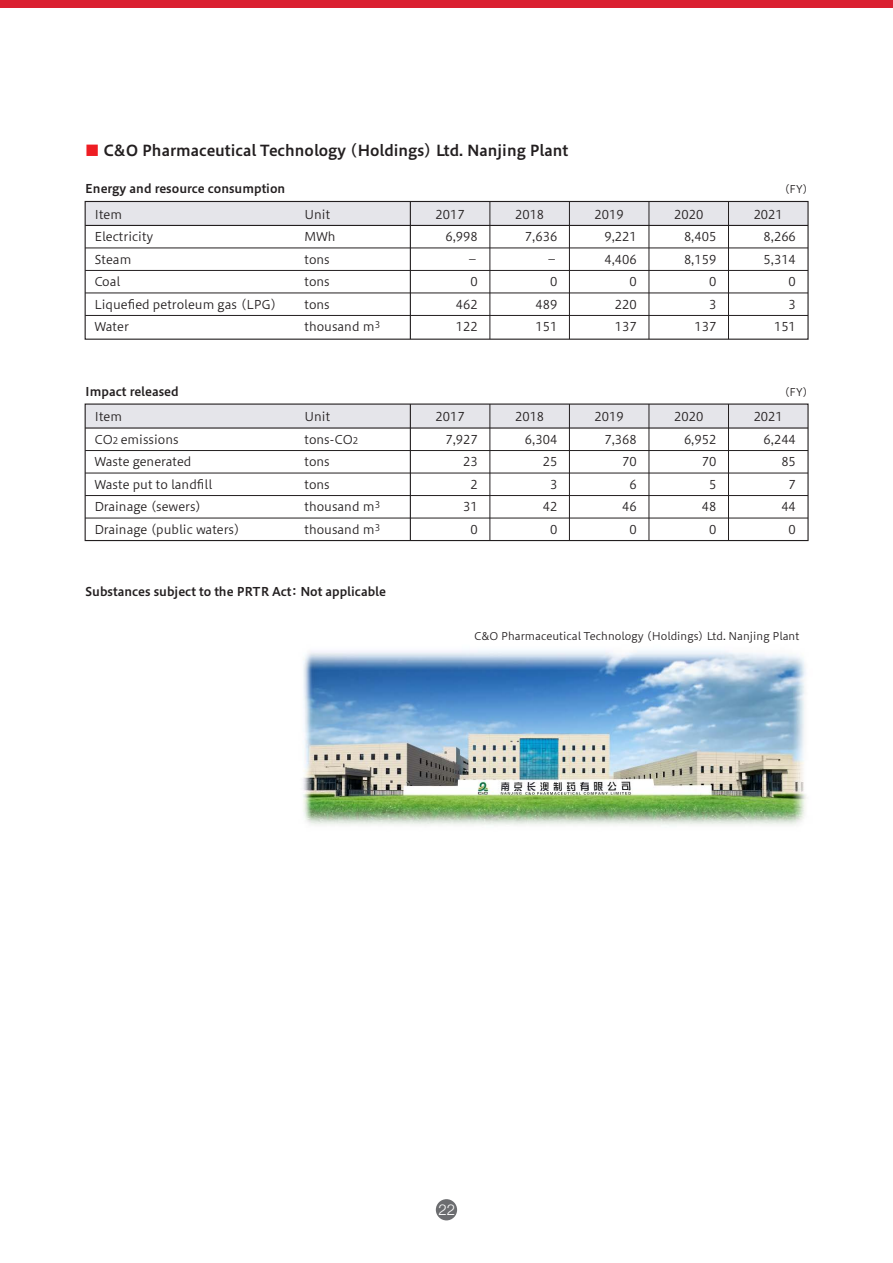
<style>
.page{position:relative;width:893px;height:1263px;background:#fff}
.page>*{position:absolute;margin:0;border:0;box-sizing:border-box;transform-origin:0 0}
.t1{font:15px "Hiragino UD Sans F Std N W6";color:#231f20}
.t2{font:300 15px "Helvetica Neue";color:#fff}
.t3{font:12px/22.5px "Hiragino UD Sans F Std N W3";color:#231f20}
.t4{font:12px "Hiragino UD Sans F Std N W6";color:#231f20}
.t5{font:10.5px "Hiragino UD Sans F Std N W3";color:#231f20}
.s1{color:#ee1d23}
.s2{font-size:9px}
</style>
<div class="page">
<img style="left:303px;top:650px;width:504px;height:176px">
<svg style="left:84px;top:200px;width:725px;height:140px"></svg>
<hr style="left:490px;top:201px;width:1px;height:138px;background:#231f20">
<hr style="left:569px;top:201px;width:1px;height:138px;background:#231f20">
<hr style="left:649px;top:201px;width:1px;height:138px;background:#231f20">
<hr style="left:728px;top:201px;width:1px;height:138px;background:#231f20">
<hr style="left:410px;top:201px;width:1px;height:138px;background:#231f20">
<hr style="left:85px;top:293px;width:723px;height:1px;background:#231f20">
<hr style="left:85px;top:315px;width:723px;height:1px;background:#231f20">
<hr style="left:85px;top:270px;width:723px;height:1px;background:#231f20">
<hr style="left:85px;top:248px;width:723px;height:1px;background:#231f20">
<hr style="left:85px;top:225px;width:723px;height:1px;background:#231f20">
<svg style="left:84px;top:403px;width:725px;height:139px"></svg>
<hr style="left:490px;top:404px;width:1px;height:136px;background:#231f20">
<hr style="left:569px;top:404px;width:1px;height:136px;background:#231f20">
<hr style="left:649px;top:404px;width:1px;height:136px;background:#231f20">
<hr style="left:728px;top:404px;width:1px;height:136px;background:#231f20">
<hr style="left:410px;top:404px;width:1px;height:136px;background:#231f20">
<hr style="left:85px;top:518px;width:723px;height:1px;background:#231f20">
<hr style="left:85px;top:495px;width:723px;height:1px;background:#231f20">
<hr style="left:85px;top:473px;width:723px;height:1px;background:#231f20">
<hr style="left:85px;top:450px;width:723px;height:1px;background:#231f20">
<hr style="left:85px;top:427px;width:723px;height:2px;background:#231f20">
<div style="left:0;top:0;width:893px;height:7px;background:#da2031"></div>
<div style="left:436px;top:1199px;width:21px;height:21px;background:#6c6d70;border-radius:11px"></div>
<p class="t1" style="left:85px;top:139px;width:485px"><span class="s1">■</span> C&amp;O Pharmaceutical Technology (Holdings) Ltd. Nanjing Plant</p>
<p class="t4" style="left:85px;top:180px;width:202px">Energy and resource consumption</p>
<p class="t3" style="left:94px;top:202px;width:184px">Item<br>Electricity<br>Steam<br>Coal<br>Liquefied petroleum gas (LPG)<br>Water</p>
<p class="t3" style="left:304px;top:202px;width:77px">Unit<br>MWh<br>tons<br>tons<br>tons thousand ｍ<sup>3</sup></p>
<p class="t4" style="left:85px;top:382px;width:95px">Impact released</p>
<p class="t3" style="left:94px;top:405px;width:147px">Item<br>CO<span class="s2">2</span> emissions<br>Waste generated<br>Waste put to landfill<br>Drainage (sewers)<br>Drainage (public waters)</p>
<p class="t3" style="left:304px;top:405px;width:77px">Unit tons-CO<span class="s2">2 </span>tons<br>tons thousand ｍ<sup>3 </sup>thousand ｍ<sup>3</sup></p>
<p class="t4" style="left:85px;top:582px;width:302px">Substances subject to the PRTR Act： Not applicable</p>
<p class="t3" style="left:436px;top:202px;width:31px">2017</p>
<p class="t3" style="left:445px;top:225px;width:34px">6,998</p>
<p class="t3" style="left:466px;top:247px;width:13px">－</p>
<p class="t3" style="left:470px;top:270px;width:9px">0</p>
<p class="t3" style="left:456px;top:292px;width:23px">462</p>
<p class="t3" style="left:456px;top:315px;width:23px">122</p>
<p class="t3" style="left:436px;top:405px;width:31px">2017</p>
<p class="t3" style="left:445px;top:427px;width:34px">7,927</p>
<p class="t3" style="left:463px;top:450px;width:16px">23</p>
<p class="t3" style="left:470px;top:472px;width:9px">2</p>
<p class="t3" style="left:463px;top:495px;width:16px">31</p>
<p class="t3" style="left:470px;top:517px;width:9px">0</p>
<p class="t3" style="left:515px;top:202px;width:31px">2018</p>
<p class="t3" style="left:525px;top:225px;width:34px">7,636</p>
<p class="t3" style="left:546px;top:247px;width:13px">－</p>
<p class="t3" style="left:550px;top:270px;width:9px">0</p>
<p class="t3" style="left:535px;top:292px;width:23px">489</p>
<p class="t3" style="left:535px;top:315px;width:23px">151</p>
<p class="t3" style="left:515px;top:405px;width:31px">2018</p>
<p class="t3" style="left:525px;top:427px;width:34px">6,304</p>
<p class="t3" style="left:543px;top:450px;width:16px">25</p>
<p class="t3" style="left:550px;top:472px;width:9px">3</p>
<p class="t3" style="left:543px;top:495px;width:16px">42</p>
<p class="t3" style="left:550px;top:517px;width:9px">0</p>
<p class="t3" style="left:595px;top:202px;width:31px">2019</p>
<p class="t3" style="left:604px;top:225px;width:34px">9,221</p>
<p class="t3" style="left:604px;top:247px;width:34px">4,406</p>
<p class="t3" style="left:629px;top:270px;width:9px">0</p>
<p class="t3" style="left:615px;top:292px;width:23px">220</p>
<p class="t3" style="left:615px;top:315px;width:23px">137</p>
<p class="t3" style="left:595px;top:405px;width:31px">2019</p>
<p class="t3" style="left:604px;top:427px;width:34px">7,368</p>
<p class="t3" style="left:622px;top:450px;width:16px">70</p>
<p class="t3" style="left:629px;top:472px;width:9px">6</p>
<p class="t3" style="left:622px;top:495px;width:16px">46</p>
<p class="t3" style="left:629px;top:517px;width:9px">0</p>
<p class="t3" style="left:674px;top:202px;width:31px">2020</p>
<p class="t3" style="left:684px;top:225px;width:34px">8,405</p>
<p class="t3" style="left:684px;top:247px;width:34px">8,159</p>
<p class="t3" style="left:709px;top:270px;width:9px">0</p>
<p class="t3" style="left:709px;top:292px;width:9px">3</p>
<p class="t3" style="left:694px;top:315px;width:23px">137</p>
<p class="t3" style="left:674px;top:405px;width:31px">2020</p>
<p class="t3" style="left:684px;top:427px;width:34px">6,952</p>
<p class="t3" style="left:702px;top:450px;width:16px">70</p>
<p class="t3" style="left:709px;top:472px;width:9px">5</p>
<p class="t3" style="left:702px;top:495px;width:16px">48</p>
<p class="t3" style="left:709px;top:517px;width:9px">0</p>
<p class="t5" style="left:779px;top:181px;width:36px">（FY）</p>
<p class="t3" style="left:754px;top:202px;width:31px">2021</p>
<p class="t3" style="left:763px;top:225px;width:34px">8,266</p>
<p class="t3" style="left:763px;top:247px;width:34px">5,314</p>
<p class="t3" style="left:789px;top:270px;width:9px">0</p>
<p class="t3" style="left:789px;top:292px;width:9px">3</p>
<p class="t3" style="left:774px;top:315px;width:23px">151</p>
<p class="t5" style="left:779px;top:384px;width:36px">（FY）</p>
<p class="t3" style="left:754px;top:405px;width:31px">2021</p>
<p class="t3" style="left:763px;top:427px;width:34px">6,244</p>
<p class="t3" style="left:781px;top:450px;width:16px">85</p>
<p class="t3" style="left:789px;top:472px;width:9px">7</p>
<p class="t3" style="left:781px;top:495px;width:16px">44</p>
<p class="t3" style="left:789px;top:517px;width:9px">0</p>
<p class="t5" style="left:474px;top:628px;width:327px">C&amp;O Pharmaceutical Technology (Holdings) Ltd. Nanjing Plant</p>
<p class="t2" style="left:438px;top:1197px;width:18px">22</p>
</div>
